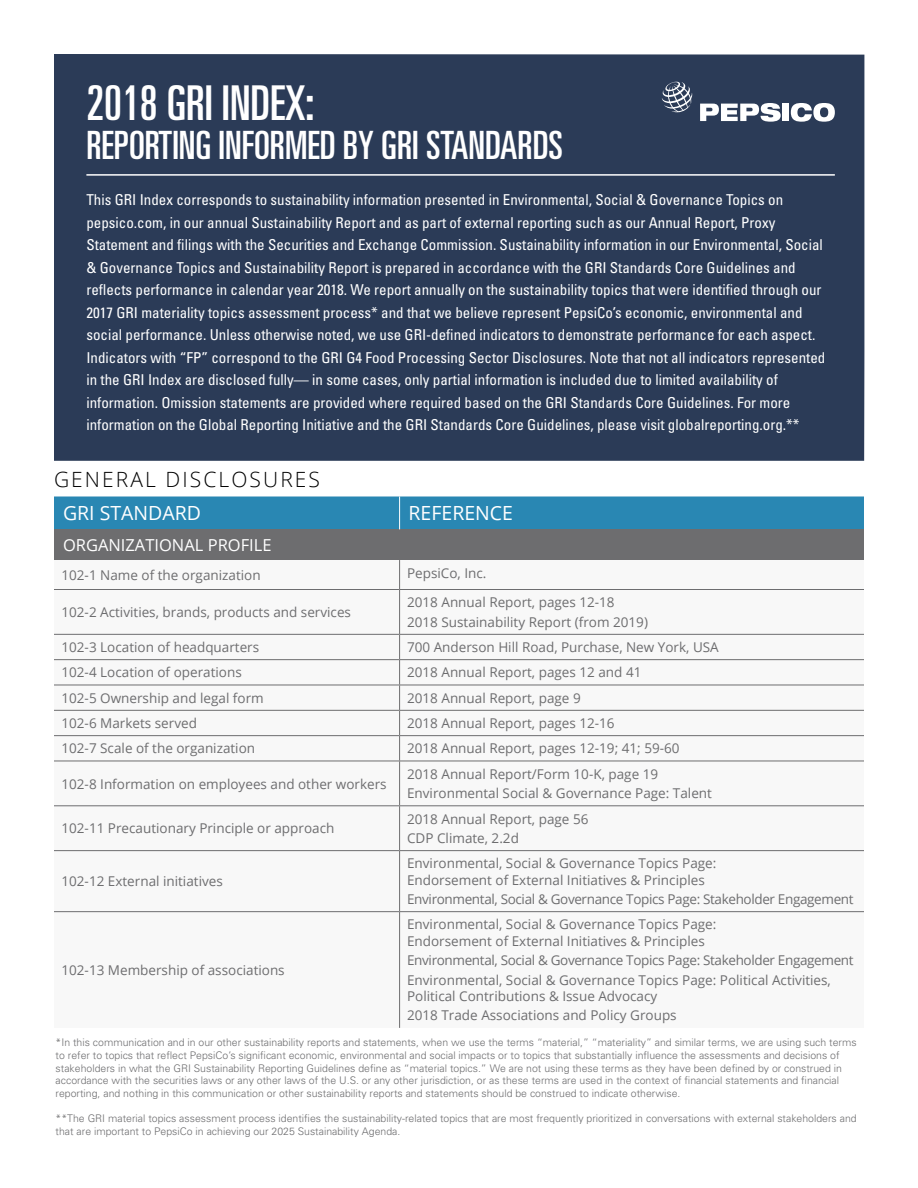
<style>
.page{position:relative;width:918px;height:1188px;background:#fff}
.page>*{position:absolute;margin:0;border:0;box-sizing:border-box;transform-origin:0 0}
.t1{font:ultra-condensed 48px "Univers";color:#fff}
.t2{font:ultra-condensed 39px "Univers";color:#fff}
.t3{font:300 21px "Open Sans";letter-spacing:.1em;color:#000}
.t4{font:19.5px "Open Sans";color:#fff}
.t5{font:16.5px "Open Sans";color:#fff}
.t6{font:condensed 15px/22.5px "Univers";color:#fff}
.t7{font:13.5px/16.2px "Open Sans";color:#6d6d6f}
.t8{font:13.5px "Open Sans";letter-spacing:-.025em;color:#6d6d6f}
.t9{font:300 10.5px/12.6px "Univers";color:#6d6d6f}
</style>
<div class="page">
<div style="left:54px;top:54px;width:810px;height:407px;background:#2b3b57"></div>
<hr style="left:86px;top:174px;width:749px;height:2px;background:#fff">
<svg style="left:700px;top:103px;width:81px;height:19px"></svg>
<div style="left:783px;top:104px;width:6px;height:17px;background:#fff"></div>
<svg style="left:791px;top:103px;width:44px;height:19px"></svg>
<svg style="left:662px;top:82px;width:30px;height:30px"></svg>
<div style="left:54px;top:496px;width:810px;height:33px;background:#2987b3"></div>
<div style="left:54px;top:529px;width:810px;height:31px;background:#6d6d6f"></div>
<svg style="left:54px;top:560px;width:810px;height:468px"></svg>
<hr style="left:54px;top:589px;width:346px;height:1px;background:#6d6d6f">
<hr style="left:54px;top:634px;width:346px;height:1px;background:#6d6d6f">
<hr style="left:54px;top:659px;width:346px;height:1px;background:#6d6d6f">
<hr style="left:54px;top:685px;width:346px;height:1px;background:#6d6d6f">
<hr style="left:54px;top:710px;width:346px;height:1px;background:#6d6d6f">
<hr style="left:54px;top:735px;width:346px;height:1px;background:#6d6d6f">
<hr style="left:54px;top:761px;width:346px;height:1px;background:#6d6d6f">
<hr style="left:54px;top:805px;width:346px;height:1px;background:#6d6d6f">
<hr style="left:54px;top:850px;width:346px;height:1px;background:#6d6d6f">
<hr style="left:54px;top:911px;width:346px;height:1px;background:#6d6d6f">
<hr style="left:399px;top:496px;width:1px;height:33px;background:#fff">
<svg style="left:399px;top:560px;width:1px;height:29px"></svg>
<hr style="left:400px;top:589px;width:464px;height:1px;background:#6d6d6f">
<hr style="left:399px;top:590px;width:1px;height:44px;background:#6d6d6f">
<hr style="left:400px;top:634px;width:464px;height:1px;background:#6d6d6f">
<hr style="left:400px;top:659px;width:464px;height:1px;background:#6d6d6f">
<hr style="left:400px;top:685px;width:464px;height:1px;background:#6d6d6f">
<hr style="left:400px;top:710px;width:464px;height:1px;background:#6d6d6f">
<hr style="left:400px;top:735px;width:464px;height:1px;background:#6d6d6f">
<svg style="left:399px;top:635px;width:1px;height:126px"></svg>
<hr style="left:400px;top:761px;width:464px;height:1px;background:#6d6d6f">
<hr style="left:399px;top:761px;width:1px;height:44px;background:#6d6d6f">
<hr style="left:400px;top:805px;width:464px;height:1px;background:#6d6d6f">
<hr style="left:399px;top:806px;width:1px;height:44px;background:#6d6d6f">
<hr style="left:400px;top:850px;width:464px;height:1px;background:#6d6d6f">
<hr style="left:399px;top:851px;width:1px;height:60px;background:#6d6d6f">
<hr style="left:400px;top:911px;width:464px;height:1px;background:#6d6d6f">
<hr style="left:399px;top:912px;width:1px;height:116px;background:#6d6d6f">
<p class="t1" style="left:86px;top:76px;width:230px">2018 GRI INDEX:</p>
<p class="t2" style="left:86px;top:123px;width:478px">REPORTING INFORMED BY GRI STANDARDS</p>
<p class="t6" style="left:86px;top:188px;width:741px">This GRI Index corresponds to sustainability information presented in Environmental, Social &amp; Governance Topics on pepsico.com, in our annual Sustainability Report and as part of external reporting such as our Annual Report, Proxy Statement and filings with the Securities and Exchange Commission. Sustainability information in our Environmental, Social &amp; Governance Topics and Sustainability Report is prepared in accordance with the GRI Standards Core Guidelines and reflects performance in calendar year 2018. We report annually on the sustainability topics that were identified through our 2017 GRI materiality topics assessment process* and that we believe represent PepsiCo’s economic, environmental and social performance. Unless otherwise noted, we use GRI-defined indicators to demonstrate performance for each aspect.<br>Indicators with “FP” correspond to the GRI G4 Food Processing Sector Disclosures. Note that not all indicators represented in the GRI Index are disclosed fully— in some cases, only partial information is included due to limited availability of information. Omission statements are provided where required based on the GRI Standards Core Guidelines. For more information on the Global Reporting Initiative and the GRI Standards Core Guidelines, please visit globalreporting.org.**</p>
<p class="t3" style="left:54px;top:465px;width:268px">GENERAL DISCLOSURES</p>
<p class="t4" style="left:63px;top:500px;width:140px">GRI STANDARD</p>
<p class="t4" style="left:409px;top:500px;width:106px">REFERENCE</p>
<p class="t5" style="left:63px;top:534px;width:210px">ORGANIZATIONAL PROFILE</p>
<p class="t7" style="left:62px;top:567px;width:201px">102-1 Name of the organization</p>
<p class="t7" style="left:407px;top:565px;width:81px">PepsiCo, Inc.</p>
<p class="t7" style="left:62px;top:604px;width:291px">102-2 Activities, brands, products and services</p>
<p class="t7" style="left:407px;top:594px;width:209px">2018 Annual Report, pages 12-18</p>
<p class="t7" style="left:407px;top:613px;width:242px">2018 Sustainability Report (from 2019)</p>
<p class="t7" style="left:62px;top:639px;width:199px">102-3 Location of headquarters</p>
<p class="t7" style="left:407px;top:639px;width:313px">700 Anderson Hill Road, Purchase, New York, USA</p>
<p class="t7" style="left:62px;top:664px;width:182px">102-4 Location of operations</p>
<p class="t7" style="left:407px;top:664px;width:236px">2018 Annual Report, pages 12 and 41</p>
<p class="t7" style="left:62px;top:689px;width:204px">102-5 Ownership and legal form</p>
<p class="t7" style="left:407px;top:689px;width:175px">2018 Annual Report, page 9</p>
<p class="t7" style="left:62px;top:715px;width:137px">102-6 Markets served</p>
<p class="t7" style="left:407px;top:715px;width:209px">2018 Annual Report, pages 12-16</p>
<p class="t7" style="left:62px;top:740px;width:195px">102-7 Scale of the organization</p>
<p class="t7" style="left:407px;top:740px;width:274px">2018 Annual Report, pages 12-19; 41; 59-60</p>
<p class="t7" style="left:62px;top:775px;width:327px">102-8 Information on employees and other workers</p>
<p class="t7" style="left:407px;top:765px;width:253px">2018 Annual Report/Form 10-K, page 19</p>
<p class="t7" style="left:407px;top:785px;width:306px">Environmental Social &amp; Governance Page: Talent</p>
<p class="t7" style="left:62px;top:820px;width:274px">102-11 Precautionary Principle or approach</p>
<p class="t7" style="left:62px;top:873px;width:163px">102-12 External initiatives</p>
<p class="t7" style="left:407px;top:810px;width:183px">2018 Annual Report, page 56</p>
<p class="t7" style="left:407px;top:830px;width:113px">CDP Climate, 2.2d</p>
<p class="t7" style="left:407px;top:855px;width:311px">Environmental, Social &amp; Governance Topics Page:<br>Endorsement of External Initiatives &amp; Principles</p>
<p class="t8" style="left:407px;top:890px;width:448px">Environmental, Social &amp; Governance Topics Page: Stakeholder Engagement</p>
<p class="t7" style="left:407px;top:916px;width:311px">Environmental, Social &amp; Governance Topics Page:<br>Endorsement of External Initiatives &amp; Principles</p>
<p class="t8" style="left:407px;top:951px;width:448px">Environmental, Social &amp; Governance Topics Page: Stakeholder Engagement</p>
<p class="t7" style="left:407px;top:971px;width:425px">Environmental, Social &amp; Governance Topics Page: Political Activities,<br>Political Contributions &amp; Issue Advocacy</p>
<p class="t7" style="left:407px;top:1007px;width:271px">2018 Trade Associations and Policy Groups</p>
<p class="t9" style="left:56px;top:1036px;width:803px">*In this communication and in our other sustainability reports and statements, when we use the terms “material,” “materiality” and similar terms, we are using such terms to refer to topics that reflect PepsiCo’s significant economic, environmental and social impacts or to topics that substantially influence the assessments and decisions of stakeholders in what the GRI Sustainability Reporting Guidelines define as “material topics.” We are not using these terms as they have been defined by or construed in accordance with the securities laws or any other laws of the U.S. or any other jurisdiction, or as these terms are used in the context of financial statements and financial reporting, and nothing in this communication or other sustainability reports and statements should be construed to indicate otherwise.</p>
<p class="t9" style="left:56px;top:1112px;width:803px">**The GRI material topics assessment process identifies the sustainability-related topics that are most frequently prioritized in conversations with external stakeholders and that are important to PepsiCo in achieving our 2025 Sustainability Agenda.</p>
<p class="t7" style="left:62px;top:962px;width:225px">102-13 Membership of associations</p>
</div>
